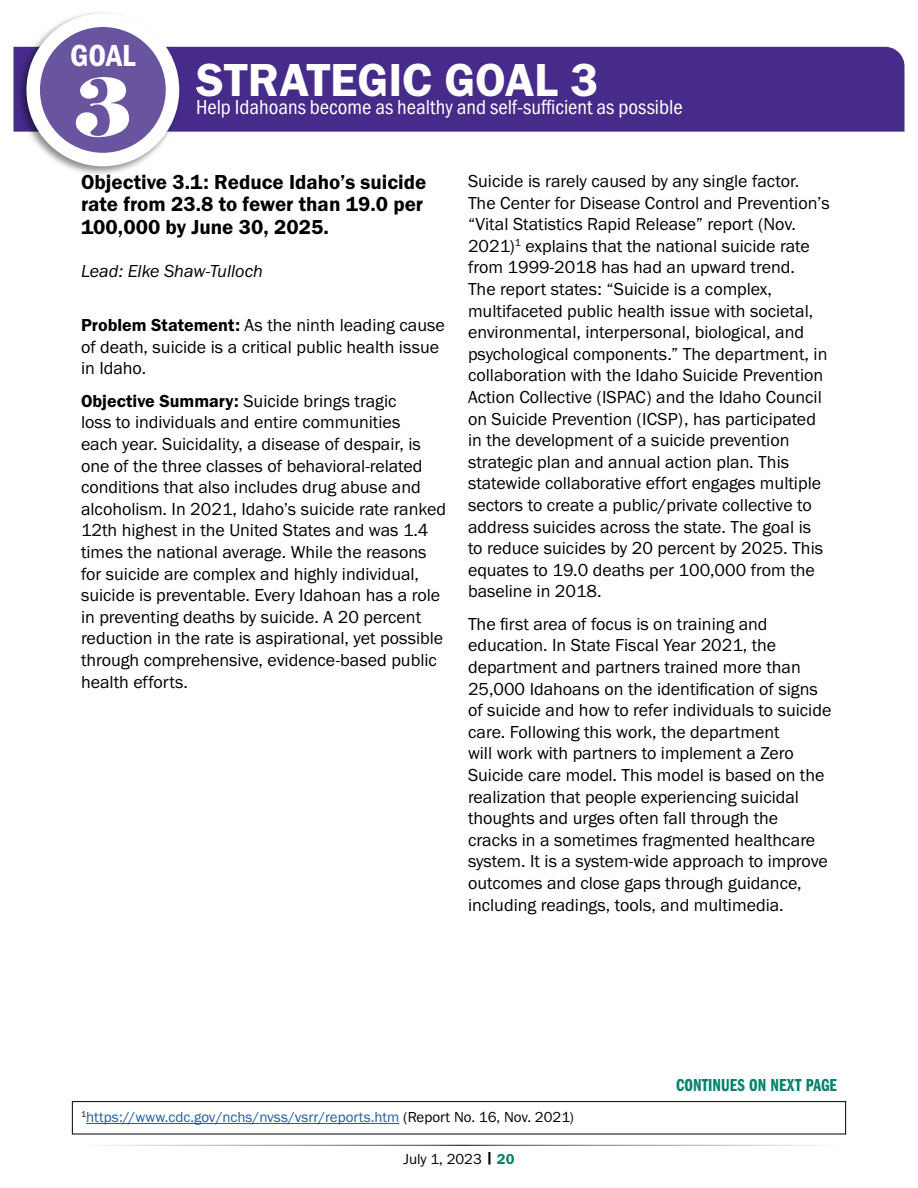
<style>
.page{position:relative;width:918px;height:1188px;background:#fff}
.page>*{position:absolute;margin:0;border:0;box-sizing:border-box;transform-origin:0 0}
.t1{font:79.95px "Elephant";color:#fff}
.t2{font:48px "Franklin Gothic URW Dem";color:#fff}
.t3{font:31.65px "Franklin Gothic URW Con Dem";color:#fff}
.t4{font:21px/22.5px "Franklin Gothic URW Dem";color:#000}
.t5{font:21px "Franklin Gothic URW Cond";color:#fff}
.t6{font:18px/21.6px "Franklin Gothic URW Boo";color:#000}
.t7{font:18px "Franklin Gothic URW Boo Ita";letter-spacing:-.005em;color:#000}
.t8{font:18px "Franklin Gothic URW Com Dem";color:#00836d}
.t9{font:15px "Franklin Gothic URW Boo";color:#215e9e}
.t10{font:15px "Franklin Gothic URW Boo";color:#000}
.s1{font-family:"Franklin Gothic URW Dem"}
.s2{color:#000}
.s3{font-family:"Franklin Gothic URW Dem";color:#00836d}
</style>
<div class="page">
<div style="left:72px;top:1101px;width:774px;height:33px;border:1px solid #000"></div>
<div style="left:14px;top:47px;width:890px;height:85px;background:#462b8b"></div>
<div style="left:16px;top:11px;width:166px;height:165px;background:#000;opacity:.45"></div>
<div style="left:33px;top:20px;width:140px;height:140px;background:#69559f;border-radius:50%"></div>
<div style="left:26px;top:13px;width:153px;height:153px;border:14px solid #fff;border-radius:50%"></div>
<hr style="left:86px;top:1123px;width:313px;height:1px;background:#215e9e">
<h3 class="t3" style="left:70px;top:34px;width:67px">GOAL</h3>
<h1 class="t1" style="left:74px;top:58px;width:59px">3</h1>
<p class="t4" style="left:81px;top:170px;width:347px">Objective 3.1: Reduce Idaho’s suicide rate from 23.8 to fewer than 19.0 per<br>100,000 by June 30, 2025.</p>
<p class="t7" style="left:81px;top:260px;width:183px">Lead: Elke Shaw-Tulloch</p>
<h2 class="t2" style="left:196px;top:51px;width:404px">STRATEGIC GOAL 3</h2>
<p class="t5" style="left:196px;top:92px;width:488px">Help Idahoans become as healthy and self-sufficient as possible</p>
<p class="t6" style="left:468px;top:170px;width:363px">Suicide is rarely caused by any single factor.<br>The Center for Disease Control and Prevention’s “Vital Statistics Rapid Release” report (Nov.<br>2021)<sup>1</sup> explains that the national suicide rate from 1999-2018 has had an upward trend.<br>The report states: “Suicide is a complex, multifaceted public health issue with societal, environmental, interpersonal, biological, and psychological components.” The department, in collaboration with the Idaho Suicide Prevention Action Collective (ISPAC) and the Idaho Council on Suicide Prevention (ICSP), has participated in the development of a suicide prevention strategic plan and annual action plan. This statewide collaborative effort engages multiple sectors to create a public/private collective to address suicides across the state. The goal is to reduce suicides by 20 percent by 2025. This equates to 19.0 deaths per 100,000 from the baseline in 2018.</p>
<p class="t6" style="left:468px;top:613px;width:365px">The first area of focus is on training and education. In State Fiscal Year 2021, the department and partners trained more than 25,000 Idahoans on the identification of signs of suicide and how to refer individuals to suicide care. Following this work, the department<br>will work with partners to implement a Zero Suicide care model. This model is based on the realization that people experiencing suicidal thoughts and urges often fall through the cracks in a sometimes fragmented healthcare system. It is a system-wide approach to improve outcomes and close gaps through guidance, including readings, tools, and multimedia.</p>
<p class="t6" style="left:81px;top:314px;width:365px"><span class="s1">Problem Statement:</span> As the ninth leading cause of death, suicide is a critical public health issue in Idaho.</p>
<p class="t6" style="left:81px;top:390px;width:367px"><span class="s1">Objective Summary:</span> Suicide brings tragic<br>loss to individuals and entire communities<br>each year. Suicidality, a disease of despair, is one of the three classes of behavioral-related conditions that also includes drug abuse and alcoholism. In 2021, Idaho’s suicide rate ranked 12th highest in the United States and was 1.4 times the national average. While the reasons for suicide are complex and highly individual, suicide is preventable. Every Idahoan has a role in preventing deaths by suicide. A 20 percent reduction in the rate is aspirational, yet possible through comprehensive, evidence-based public health efforts.</p>
<p class="t9" style="left:81px;top:1108px;width:495px"><sup>1</sup>https://www.cdc.gov/nchs/nvss/vsrr/reports.htm <span class="s2">(Report No. 16, Nov. 2021)</span></p>
<p class="t10" style="left:403px;top:1149px;width:113px">July 1, 2023 <span class="s1">|</span> <span class="s3">20</span></p>
<p class="t8" style="left:676px;top:1072px;width:162px">CONTINUES ON NEXT PAGE</p>
</div>
